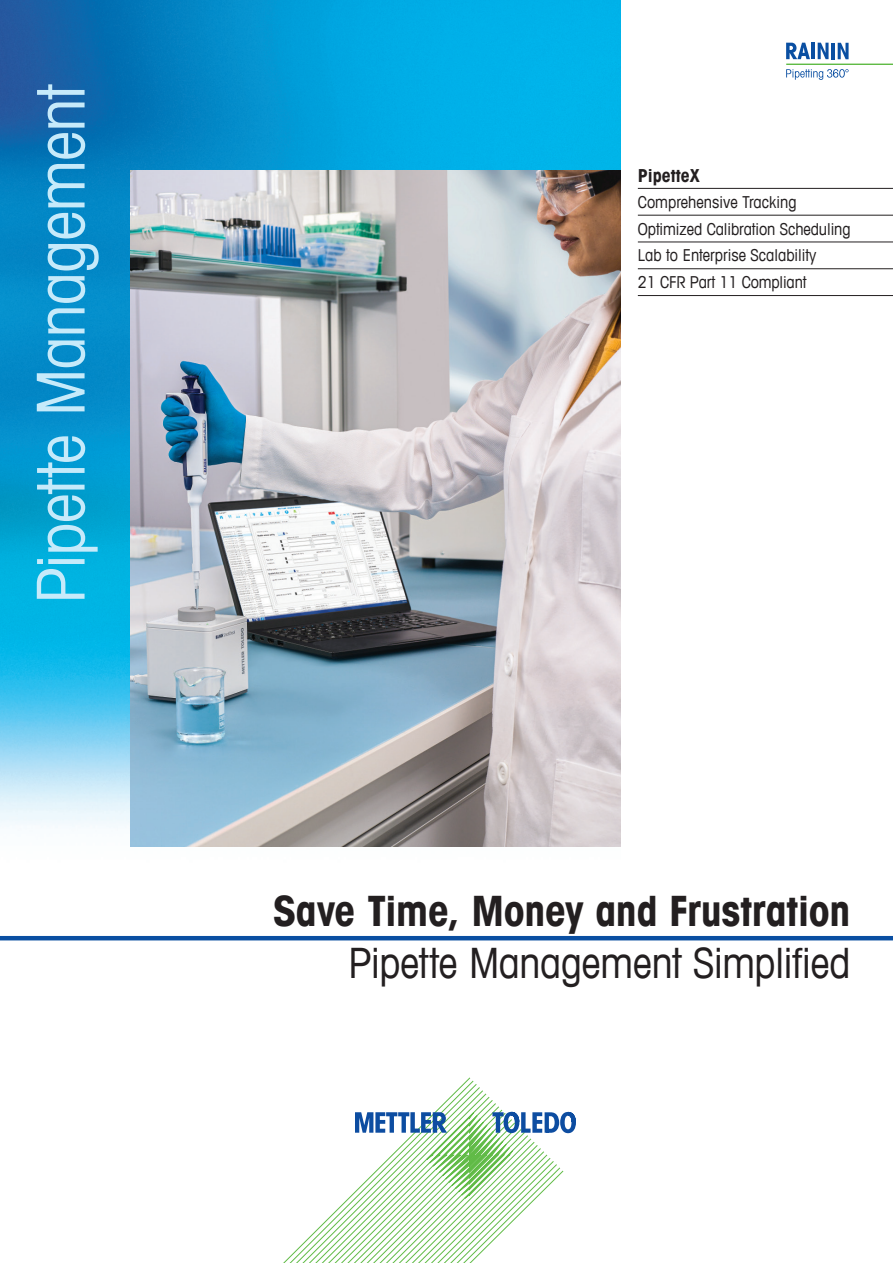
<style>
.page{position:relative;width:893px;height:1263px;background:#fff}
.page>*{position:absolute;margin:0;border:0;box-sizing:border-box;transform-origin:0 0}
.t1{font:condensed 66px "Avant Garde Com";letter-spacing:-.01em;color:#c6eafa}
._2_Title_Book_28_32{font:700 condensed 42px "Avant Garde Com";letter-spacing:-.01em;color:#231f20}
._2_Title_Book_28_32-2{font:condensed 42px "Avant Garde Com";letter-spacing:-.01em;color:#231f20}
.Openning_Paragraph_1{font:700 condensed 18px "Avant Garde Com";color:#231f20}
.Openning_Paragraph_1-2{font:condensed 16.5px "Avant Garde Com";letter-spacing:-.005em;color:#231f20}
</style>
<div class="page">
<svg style="left:283px;top:1078px;width:253px;height:185px"></svg>
<svg style="left:355px;top:1112px;width:221px;height:87px"></svg>
<img style="left:0;top:0;width:621px;height:847px">
<img style="left:130px;top:170px;width:491px;height:676px">
<hr style="left:786px;top:64px;width:107px;height:1px;background:#60bb46">
<svg style="left:786px;top:43px;width:24px;height:16px"></svg>
<hr style="left:811px;top:43px;width:4px;height:16px;background:#0a4fa2">
<svg style="left:818px;top:43px;width:10px;height:16px"></svg>
<hr style="left:831px;top:43px;width:4px;height:16px;background:#0a4fa2">
<svg style="left:838px;top:43px;width:11px;height:16px"></svg>
<svg style="left:786px;top:69px;width:63px;height:11px"></svg>
<hr style="left:0;top:936px;width:893px;height:4px;background:#0a4fa2">
<hr style="left:638px;top:188px;width:255px;height:1px;background:#231f20">
<hr style="left:638px;top:215px;width:255px;height:1px;background:#231f20">
<hr style="left:638px;top:242px;width:255px;height:1px;background:#231f20">
<hr style="left:638px;top:268px;width:255px;height:1px;background:#231f20">
<hr style="left:638px;top:295px;width:255px;height:1px;background:#231f20">
<p class="t1" style="left:20px;top:603px;width:521px;rotate:-90deg">Pipette Management</p>
<p class="Openning_Paragraph_1" style="left:638px;top:163px;width:64px">PipetteX</p>
<p class="Openning_Paragraph_1-2" style="left:638px;top:192px;width:160px">Comprehensive Tracking</p>
<p class="Openning_Paragraph_1-2" style="left:638px;top:218px;width:214px">Optimized Calibration Scheduling</p>
<p class="Openning_Paragraph_1-2" style="left:638px;top:245px;width:180px">Lab to Enterprise Scalability</p>
<p class="Openning_Paragraph_1-2" style="left:638px;top:272px;width:170px">21 CFR Part 11 Compliant</p>
<p class="_2_Title_Book_28_32" style="left:273px;top:884px;width:579px">Save Time, Money and Frustration</p>
<p class="_2_Title_Book_28_32-2" style="left:349px;top:937px;width:503px">Pipette Management Simplified</p>
</div>
